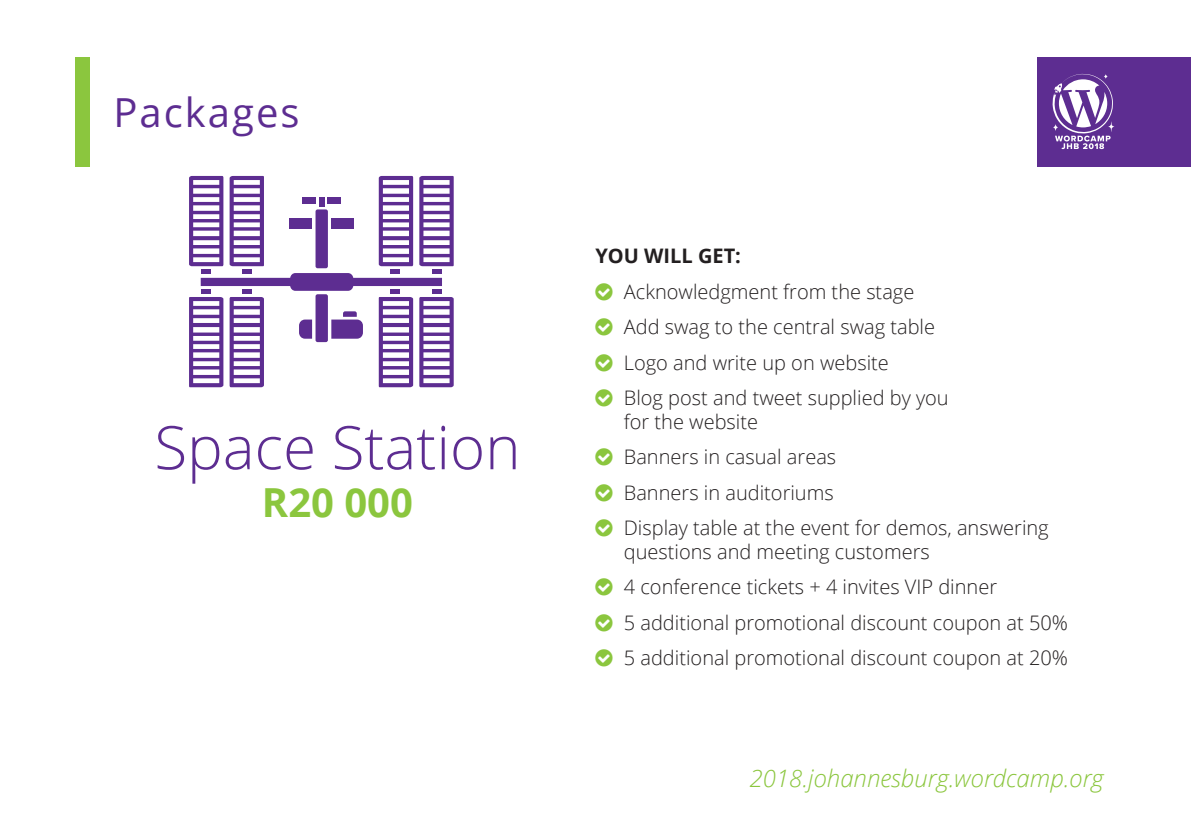
<style>
.page{position:relative;width:1191px;height:840px;background:#fff}
.page>*{position:absolute;margin:0;border:0;box-sizing:border-box;transform-origin:0 0}
.t1{font:300 60px "Open Sans";color:#5d2d91}
.t2{font:40px "Open Sans";letter-spacing:.05em;color:#5d2d91}
.t3{font:700 40px "Open Sans";color:#8bc63e}
.t4{font:italic 300 24px "Open Sans";color:#8bc63e}
.t5{font:300 20px/35.4px "Open Sans";color:#231f20}
.t6{font:700 20px "Open Sans";color:#231f20}
</style>
<div class="page">
<div style="left:1037px;top:57px;width:154px;height:109px;background:#5d2d91"></div>
<svg style="left:1052px;top:74px;width:62px;height:75px"></svg>
<div style="left:75px;top:57px;width:14px;height:109px;background:#8bc63e"></div>
<svg style="left:189px;top:176px;width:265px;height:211px"></svg>
<h2 class="t2" style="left:113px;top:85px;width:188px">Packages</h2>
<h1 class="t1" style="left:154px;top:406px;width:368px">Space Station</h1>
<h2 class="t3" style="left:262px;top:474px;width:153px">R20 000</h2>
<p class="t6" style="left:595px;top:242px;width:147px">YOU WILL GET:</p>
<p class="t5" style="left:624px;top:273px;width:326px">Acknowledgment from the stage<br>Add swag to the central swag table<br>Logo and write up on website<br>Blog post and tweet supplied by you</p>
<p class="t5" style="left:624px;top:403px;width:426px">for the website<br>Banners in casual areas<br>Banners in auditoriums<br>Display table at the event for demos, answering</p>
<p class="t5" style="left:624px;top:533px;width:446px">questions and meeting customers<br>4 conference tickets + 4 invites VIP dinner<br>5 additional promotional discount coupon at 50% 5 additional promotional discount coupon at 20%</p>
<p class="t4" style="left:749px;top:761px;width:355px">2018.johannesburg.wordcamp.org</p>
</div>
